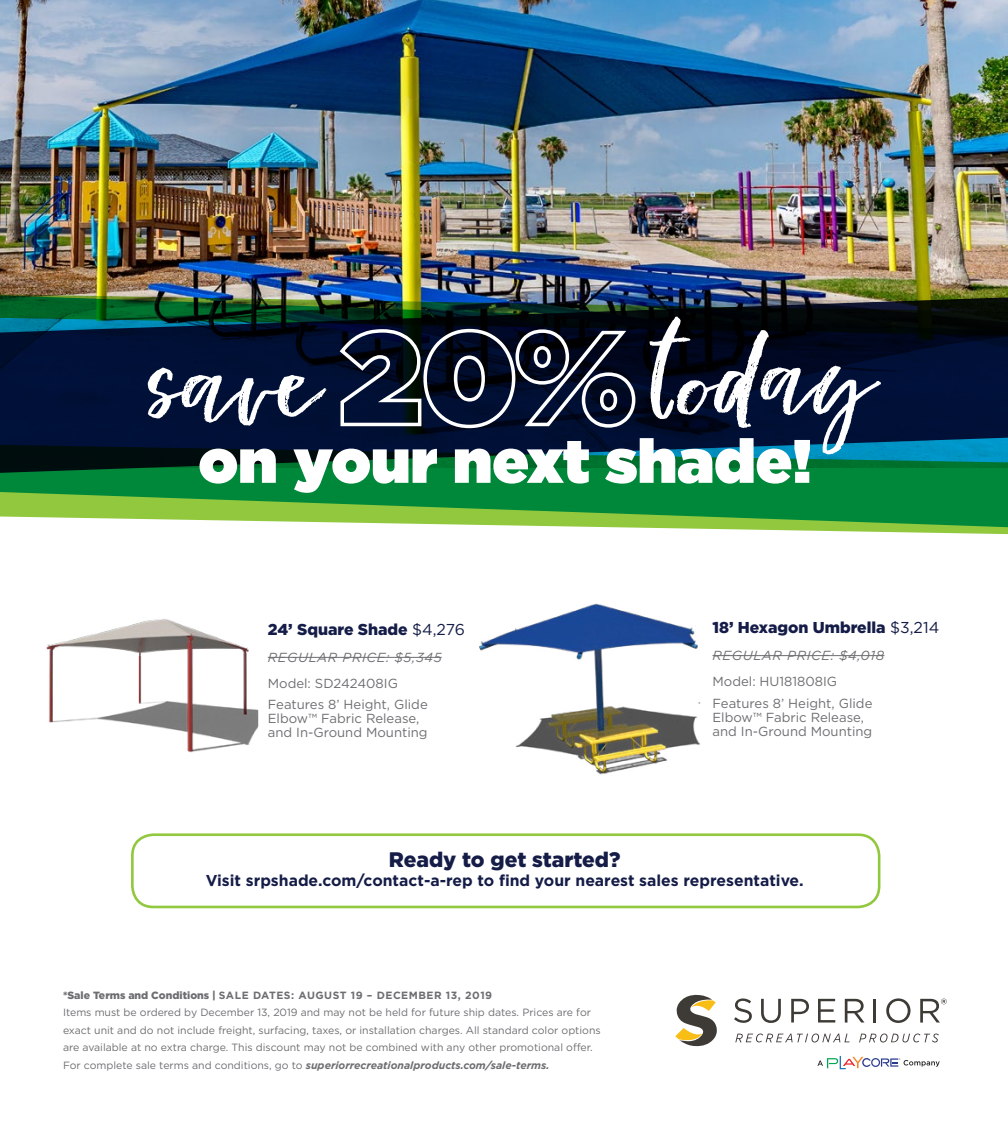
<style>
.page{position:relative;width:1008px;height:1134px;background:#fff}
.page>*{position:absolute;margin:0;border:0;box-sizing:border-box;transform-origin:0 0}
.t1{font:131.25px "Happy Letters";color:#fff}
.t2{font:900 61.25px "Gotham";color:#fff}
.t3{font:900 21px "Gotham";color:#141c47}
.t4{font:700 15.75px "Gotham";color:#141c47}
.t5{font:900 15.75px "Gotham";color:#141c47}
.t6{font:13.12px/21.9px "Gotham";color:#6d6e71}
.t7{font:italic 13.12px "Gotham";letter-spacing:.05em;color:#6d6e71}
.t8{font:10.5px/17.5px "Gotham";color:#6d6e71}
.s1{font-weight:400}
.s2{font-weight:900}
.s3{font-weight:700}
.s4{font-weight:700;font-style:italic}
</style>
<div class="page">
<img style="left:0;top:0;width:1008px;height:291px">
<div style="left:131px;top:833px;width:749px;height:75px;border:3px solid #92c83e;border-radius:21px"></div>
<hr style="left:268px;top:657px;width:174px;height:1px;background:#6d6e71">
<img style="left:46px;top:619px;width:212px;height:134px">
<img style="left:479px;top:603px;width:221px;height:172px">
<svg style="left:675px;top:994px;width:42px;height:52px"></svg>
<svg style="left:734px;top:999px;width:18px;height:24px"></svg>
<svg style="left:761px;top:999px;width:20px;height:24px"></svg>
<svg style="left:791px;top:999px;width:18px;height:24px"></svg>
<svg style="left:818px;top:999px;width:17px;height:24px"></svg>
<svg style="left:845px;top:999px;width:19px;height:24px"></svg>
<hr style="left:874px;top:999px;width:2px;height:24px;background:#3e3a36">
<svg style="left:886px;top:998px;width:25px;height:25px"></svg>
<svg style="left:735px;top:1034px;width:115px;height:9px"></svg>
<svg style="left:859px;top:1034px;width:80px;height:9px"></svg>
<svg style="left:817px;top:1056px;width:123px;height:13px"></svg>
<svg style="left:920px;top:999px;width:27px;height:24px"></svg>
<svg style="left:718px;top:529px;width:290px;height:6px"></svg>
<svg style="left:0;top:477px;width:1008px;height:52px;background:#3fa44b"></svg>
<svg style="left:0;top:291px;width:1008px;height:186px;background:#012638"></svg>
<img style="left:0;top:293px;width:1008px;height:47px">
<svg style="left:337px;top:327px;width:301px;height:103px;background:#2c3449"></svg>
<hr style="left:713px;top:655px;width:171px;height:1px;background:#6d6e71">
<h1 class="t1" style="left:643px;top:295px;width:228px;rotate:-1deg">today</h1>
<h1 class="t1" style="left:145px;top:301px;width:172px;rotate:-1deg">save</h1>
<h2 class="t2" style="left:198px;top:417px;width:615px">on your next shade!</h2>
<h3 class="t5" style="left:268px;top:618px;width:199px">24’ Square Shade <span class="s1">$4,276</span></h3>
<p class="t7" style="left:268px;top:649px;width:175px">REGULAR PRICE: $5,345</p>
<p class="t6" style="left:268px;top:672px;width:161px">Model: SD242408IG<br>Features 8’ Height, Glide</p>
<p class="t6" style="left:268px;top:712px;width:161px;line-height:14px">Elbow™ Fabric Release, and In-Ground Mounting</p>
<h3 class="t5" style="left:713px;top:616px;width:228px">18’ Hexagon Umbrella <span class="s1">$3,214</span></h3>
<p class="t7" style="left:713px;top:647px;width:173px">REGULAR PRICE: $4,018</p>
<p class="t6" style="left:713px;top:670px;width:161px">Model: HU181808IG<br>Features 8’ Height, Glide</p>
<p class="t6" style="left:713px;top:710px;width:161px;line-height:14px">Elbow™ Fabric Release, and In-Ground Mounting</p>
<h3 class="t3" style="left:389px;top:845px;width:233px">Ready to get started?</h3>
<h3 class="t4" style="left:206px;top:870px;width:599px">Visit srpshade.com/contact-a-rep to find your nearest sales representative.</h3>
<p class="t8" style="left:63px;top:986px;width:539px"><span class="s2">*Sale Terms and Conditions |</span> <span class="s3">SALE DATES: AUGUST 19 – DECEMBER 13, 2019<br></span>Items must be ordered by December 13, 2019 and may not be held for future ship dates. Prices are for exact unit and do not include freight, surfacing, taxes, or installation charges. All standard color options are available at no extra charge. This discount may not be combined with any other promotional offer.<br>For complete sale terms and conditions, go to <span class="s4">superiorrecreationalproducts.com/sale-terms.</span></p>
</div>
